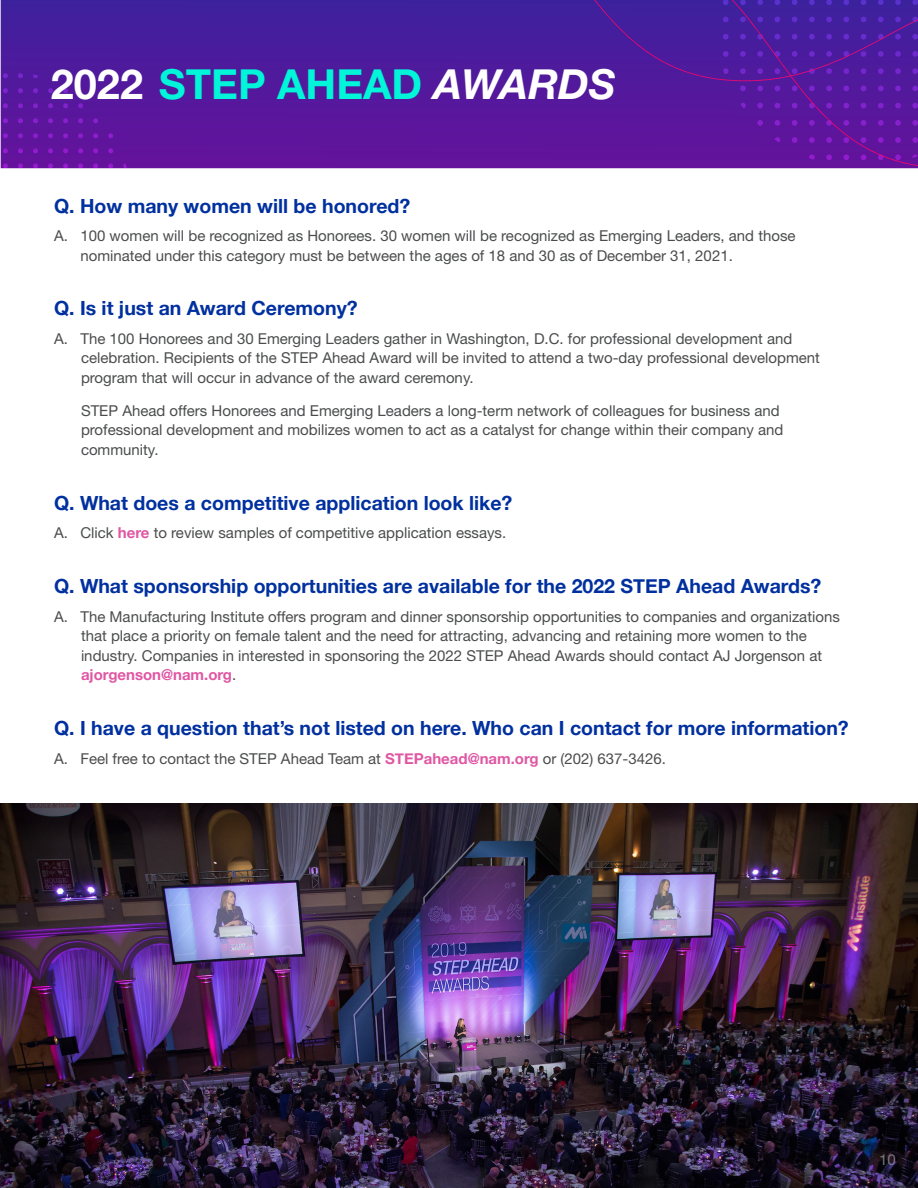
<style>
.page{position:relative;width:918px;height:1188px;background:#fff}
.page>*{position:absolute;margin:0;border:0;box-sizing:border-box;transform-origin:0 0}
.t1{font:700 41.4px "Helvetica Neue";color:#00f5d9}
.small_headline{font:700 19.5px "Helvetica Neue";color:#00309f}
.body_text{font:15px/19.5px "Helvetica Neue";color:#4b4c4d}
.body_text-2{font:15px "Helvetica Neue";color:#76787b}
.t2{font:15px "Helvetica Neue";color:#939598}
.s1{color:#fff}
.s2{font-style:italic;color:#fff}
.s3{font-weight:700;color:#e057a4}
</style>
<div class="page">
<svg style="left:1px;top:0;width:917px;height:168px;background:#4f199c"></svg>
<svg style="left:123px;top:73px;width:5px;height:5px"></svg>
<svg style="left:123px;top:88px;width:5px;height:5px"></svg>
<svg style="left:108px;top:73px;width:5px;height:5px"></svg>
<svg style="left:108px;top:88px;width:5px;height:5px"></svg>
<svg style="left:93px;top:73px;width:5px;height:5px"></svg>
<svg style="left:93px;top:88px;width:5px;height:5px"></svg>
<svg style="left:78px;top:73px;width:5px;height:5px"></svg>
<svg style="left:78px;top:88px;width:5px;height:5px"></svg>
<svg style="left:63px;top:73px;width:5px;height:5px"></svg>
<svg style="left:63px;top:88px;width:5px;height:5px"></svg>
<svg style="left:48px;top:73px;width:5px;height:5px"></svg>
<svg style="left:48px;top:88px;width:5px;height:5px"></svg>
<svg style="left:33px;top:73px;width:5px;height:5px"></svg>
<svg style="left:33px;top:88px;width:5px;height:5px"></svg>
<svg style="left:18px;top:73px;width:5px;height:5px"></svg>
<svg style="left:18px;top:88px;width:5px;height:5px"></svg>
<svg style="left:3px;top:73px;width:5px;height:5px"></svg>
<svg style="left:3px;top:88px;width:5px;height:5px"></svg>
<div style="left:1px;top:103px;width:209px;height:65px;background:#5e159c"></div>
<svg style="left:594px;top:0;width:324px;height:166px;background:#54199e"></svg>
<img style="left:1px;top:803px;width:917px;height:384px">
<h1 class="t1" style="left:51px;top:58px;width:566px"><span class="s1">2022</span> STEP AHEAD <span class="s2">AWARDS</span></h1>
<p class="small_headline" style="left:54px;top:190px;width:358px">Q. How many women will be honored?</p>
<p class="body_text" style="left:80px;top:226px;width:717px;text-indent:-26px">A. 100 women will be recognized as Honorees. 30 women will be recognized as Emerging Leaders, and those nominated under this category must be between the ages of 18 and 30 as of December 31, 2021.</p>
<p class="small_headline" style="left:54px;top:293px;width:305px">Q. Is it just an Award Ceremony?</p>
<p class="body_text" style="left:81px;top:329px;width:740px;text-indent:-27px">A. The 100 Honorees and 30 Emerging Leaders gather in Washington, D.C. for professional development and celebration. Recipients of the STEP Ahead Award will be invited to attend a two-day professional development program that will occur in advance of the award ceremony.</p>
<p class="body_text" style="left:81px;top:401px;width:704px">STEP Ahead offers Honorees and Emerging Leaders a long-term network of colleagues for business and professional development and mobilizes women to act as a catalyst for change within their company and community.</p>
<p class="small_headline" style="left:54px;top:488px;width:460px">Q. What does a competitive application look like?</p>
<p class="body_text" style="left:54px;top:523px;width:454px">A. Click <span class="s3">here</span> to review samples of competitive application essays.</p>
<p class="small_headline" style="left:54px;top:571px;width:769px">Q. What sponsorship opportunities are available for the 2022 STEP Ahead Awards?</p>
<p class="body_text" style="left:81px;top:606px;width:760px;text-indent:-27px">A. The Manufacturing Institute offers program and dinner sponsorship opportunities to companies and organizations that place a priority on female talent and the need for attracting, advancing and retaining more women to the industry. Companies in interested in sponsoring the 2022 STEP Ahead Awards should contact AJ Jorgenson at <span class="s3">ajorgenson@nam.org</span>.</p>
<p class="small_headline" style="left:54px;top:713px;width:796px">Q. I have a question that’s not listed on here. Who can I contact for more information?</p>
<p class="body_text" style="left:54px;top:748px;width:613px">A. Feel free to contact the STEP Ahead Team at <span class="s3">STEPahead@nam.org</span> or (202) 637-3426.</p>
<p class="body_text-2" style="left:879px;top:1150px;width:18px">10</p>
<p class="t2" style="left:886px;top:1151px;width:10px">1</p>
</div>
